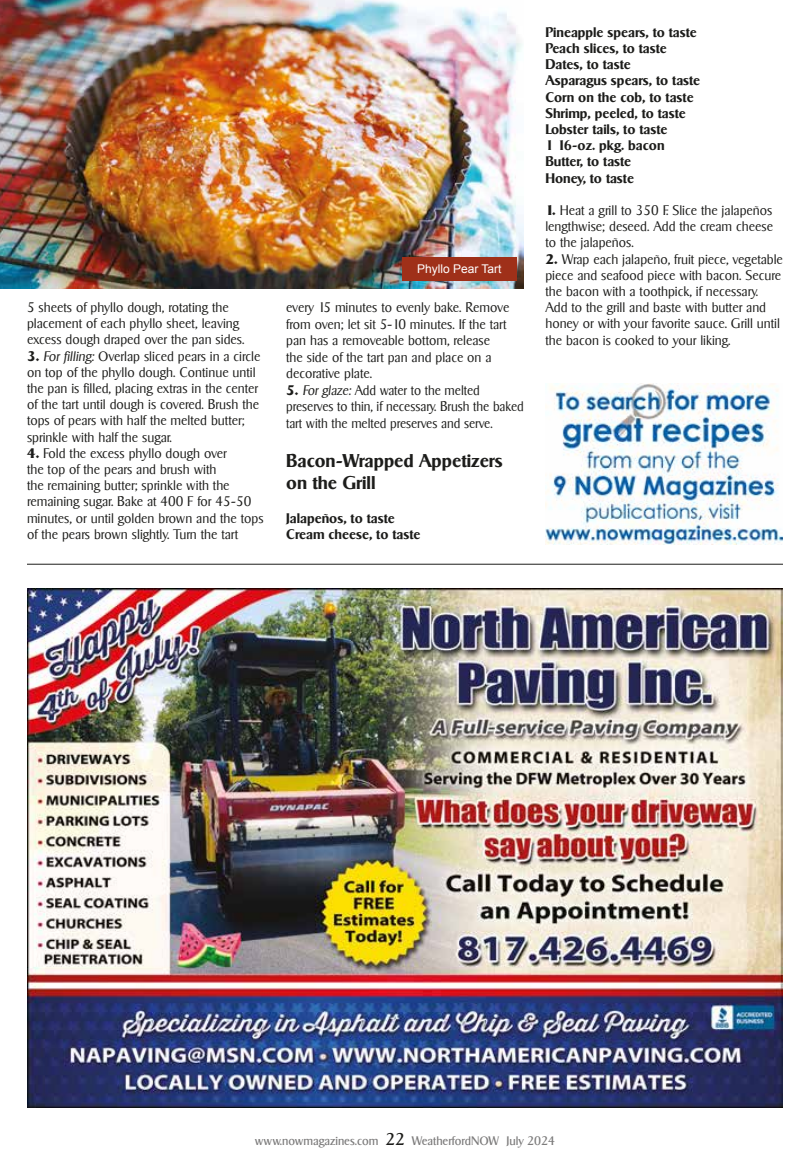
<style>
.page{position:relative;width:810px;height:1175px;background:#fff}
.page>*{position:absolute;margin:0;border:0;box-sizing:border-box;transform-origin:0 0}
.t1{font:700 18px/21.6px "Sigvar Serial";color:#1d1d1b}
.t2{font:300 13.5px/16.2px "Sigvar Serial";color:#1d1d1b}
.t3{font:700 13.5px/16.2px "Sigvar Serial";color:#1d1d1b}
.t4{font:12px "Sigvar Serial";color:#7c7b7b}
.t5{font:12px "Arial";color:#fff}
.s1{font-weight:800}
.s2{font-style:italic}
.s3{font-size:16.5px;color:#1d1d1b}
</style>
<div class="page">
<img style="left:0;top:0;width:524px;height:289px">
<img style="left:545px;top:384px;width:238px;height:160px">
<div style="left:402px;top:257px;width:114px;height:24px;background:#9f3019"></div>
<hr style="left:27px;top:564px;width:756px;height:1px;background:#1d1d1b">
<img style="left:27px;top:589px;width:756px;height:518px">
<p class="t2" style="left:27px;top:299px;width:219px">5 sheets of phyllo dough, rotating the placement of each phyllo sheet, leaving excess dough draped over the pan sides.</p>
<p class="t2" style="left:27px;top:348px;width:235px"><span class="s1">3.</span> <span class="s2">For filling:</span> Overlap sliced pears in a circle on top of the phyllo dough. Continue until the pan is filled, placing extras in the center of the tart until dough is covered. Brush the tops of pears with half the melted butter; sprinkle with half the sugar.</p>
<p class="t2" style="left:27px;top:445px;width:238px"><span class="s1">4.</span> Fold the excess phyllo dough over<br>the top of the pears and brush with<br>the remaining butter; sprinkle with the remaining sugar. Bake at 400 F for 45-50 minutes, or until golden brown and the tops of the pears brown slightly. Turn the tart</p>
<p class="t5" style="left:417px;top:261px;width:86px">Phyllo Pear Tart</p>
<p class="t2" style="left:286px;top:299px;width:225px">every 15 minutes to evenly bake. Remove from oven; let sit 5-10 minutes. If the tart pan has a removeable bottom, release the side of the tart pan and place on a decorative plate.</p>
<p class="t2" style="left:286px;top:381px;width:239px"><span class="s1">5.</span> <span class="s2">For glaze:</span> Add water to the melted preserves to thin, if necessary. Brush the baked tart with the melted preserves and serve.</p>
<h1 class="t1" style="left:286px;top:450px;width:218px">Bacon-Wrapped Appetizers on the Grill</h1>
<p class="t3" style="left:286px;top:510px;width:136px">Jalapeños, to taste<br>Cream cheese, to taste</p>
<p class="t3" style="left:545px;top:24px;width:156px">Pineapple spears, to taste<br>Peach slices, to taste<br>Dates, to taste<br>Asparagus spears, to taste<br>Corn on the cob, to taste<br>Shrimp, peeled, to taste<br>Lobster tails, to taste<br>1 16-oz. pkg. bacon<br>Butter, to taste<br>Honey, to taste</p>
<p class="t2" style="left:545px;top:202px;width:229px;text-align:justify"><span class="s1">1.</span> Heat a grill to 350 F. Slice the jalapeños lengthwise; deseed. Add the cream cheese to the jalapeños.</p>
<p class="t2" style="left:545px;top:251px;width:239px"><span class="s1">2.</span> Wrap each jalapeño, fruit piece, vegetable piece and seafood piece with bacon. Secure the bacon with a toothpick, if necessary.<br>Add to the grill and baste with butter and honey or with your favorite sauce. Grill until the bacon is cooked to your liking.</p>
<p class="t4" style="left:255px;top:1133px;width:302px">www.nowmagazines.com <span class="s3">22</span> WeatherfordNOW July 2024</p>
</div>
